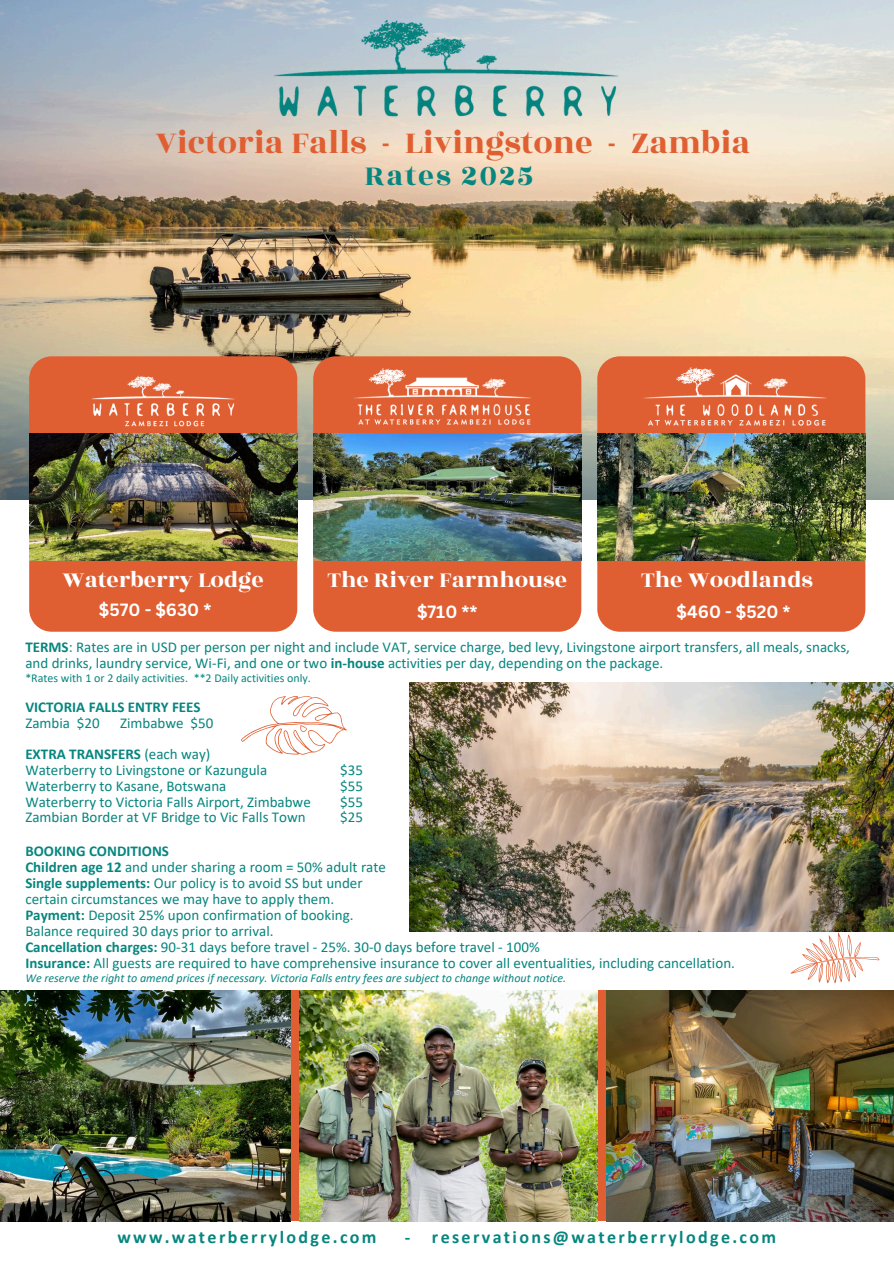
<style>
.page{position:relative;width:894px;height:1264px;background:#fff}
.page>*{position:absolute;margin:0;border:0;box-sizing:border-box;transform-origin:0 0}
.t1{font:34.5px "Rozha One";color:#df5f32}
.t2{font:31.05px "Rozha One";letter-spacing:.06em;color:#06867f}
.t3{font:24px "Rozha One";color:#fff}
.t4{font:700 18px "Calibri";letter-spacing:.13em;color:#06867f}
.t5{font:700 17.25px "Canva Sans";color:#fff}
.t6{font:15px/15.8px "Calibri";color:#06867f}
.t7{font:700 15px/15.8px "Calibri";color:#06867f}
.t8{font:italic 12px "Calibri";color:#06867f}
.t9{font:12px "Calibri";color:#06867f}
.s1{font-weight:700}
.s2{font-weight:400}
</style>
<div class="page">
<img style="left:0;top:0;width:893px;height:500px">
<div style="left:597px;top:356px;width:268px;height:275px;background:#df5f32;border-radius:22px"></div>
<div style="left:313px;top:356px;width:268px;height:275px;background:#df5f32;border-radius:22px"></div>
<div style="left:29px;top:356px;width:268px;height:275px;background:#df5f32;border-radius:22px"></div>
<img style="left:243px;top:0;width:405px;height:120px">
<img style="left:79px;top:341px;width:168px;height:93px">
<img style="left:633px;top:325px;width:200px;height:109px">
<img style="left:342px;top:325px;width:200px;height:109px">
<div style="left:257px;top:990px;width:414px;height:231px;background:#df5f32"></div>
<img style="left:0;top:990px;width:291px;height:231px">
<img style="left:299px;top:990px;width:298px;height:231px">
<img style="left:606px;top:990px;width:287px;height:231px">
<svg style="left:241px;top:696px;width:106px;height:59px"></svg>
<img style="left:409px;top:682px;width:484px;height:249px">
<svg style="left:786px;top:916px;width:95px;height:96px"></svg>
<img style="left:29px;top:434px;width:268px;height:127px">
<img style="left:313px;top:434px;width:268px;height:127px">
<img style="left:597px;top:434px;width:268px;height:127px">
<p class="t1" style="left:155px;top:119px;width:596px">Victoria Falls - Livingstone - Zambia</p>
<p class="t2" style="left:365px;top:154px;width:170px">Rates 2025</p>
<p class="t3" style="left:63px;top:562px;width:203px">Waterberry Lodge</p>
<p class="t5" style="left:99px;top:598px;width:114px">$570 - $630 *</p>
<p class="t3" style="left:327px;top:562px;width:241px">The River Farmhouse</p>
<p class="t5" style="left:417px;top:599px;width:62px">$710 **</p>
<p class="t3" style="left:641px;top:562px;width:173px">The Woodlands</p>
<p class="t5" style="left:676px;top:599px;width:115px">$460 - $520 *</p>
<p class="t6" style="left:25px;top:640px;width:825px"><span class="s1">TERMS</span>: Rates are in USD per person per night and include VAT, service charge, bed levy, Livingstone airport transfers, all meals, snacks, and drinks, laundry service, Wi-Fi, and one or two <span class="s1">in-house</span> activities per day, depending on the package.</p>
<p class="t9" style="left:25px;top:672px;width:287px">*Rates with 1 or 2 daily activities. **2 Daily activities only.</p>
<p class="t7" style="left:25px;top:700px;width:177px">VICTORIA FALLS ENTRY FEES<br><span class="s2">Zambia $20</span></p>
<p class="t6" style="left:120px;top:716px;width:95px">Zimbabwe $50</p>
<p class="t6" style="left:25px;top:747px;width:287px"><span class="s1">EXTRA TRANSFERS</span> (each way)<br>Waterberry to Livingstone or Kazungula Waterberry to Kasane, Botswana<br>Waterberry to Victoria Falls Airport, Zimbabwe Zambian Border at VF Bridge to Vic Falls Town</p>
<h2 class="t7" style="left:25px;top:844px;width:145px">BOOKING CONDITIONS</h2>
<h3 class="t6" style="left:25px;top:860px;width:362px"><span class="s1">Children age 12</span> and under sharing a room = 50% adult rate</h3>
<p class="t6" style="left:25px;top:876px;width:339px"><span class="s1">Single supplements:</span> Our policy is to avoid SS but under</p>
<h2 class="t6" style="left:25px;top:892px;width:310px">certain circumstances we may have to apply them.</h2>
<h3 class="t6" style="left:25px;top:908px;width:329px"><span class="s1">Payment:</span> Deposit 25% upon confirmation of booking.</h3>
<p class="t6" style="left:25px;top:924px;width:250px">Balance required 30 days prior to arrival.</p>
<h2 class="t6" style="left:25px;top:940px;width:515px"><span class="s1">Cancellation charges:</span> 90-31 days before travel - 25%. 30-0 days before travel - 100%</h2>
<h3 class="t6" style="left:25px;top:956px;width:711px"><span class="s1">Insurance:</span> All guests are required to have comprehensive insurance to cover all eventualities, including cancellation.</h3>
<h4 class="t8" style="left:25px;top:972px;width:542px">We reserve the right to amend prices if necessary. Victoria Falls entry fees are subject to change without notice.</h4>
<p class="t6" style="left:340px;top:763px;width:24px;text-align:justify">$35 $55 $55 $25</p>
<p class="t4" style="left:117px;top:1228px;width:260px">www.waterberrylodge.com</p>
<p class="t4" style="left:404px;top:1228px;width:373px">- reservations@waterberrylodge.com</p>
</div>
